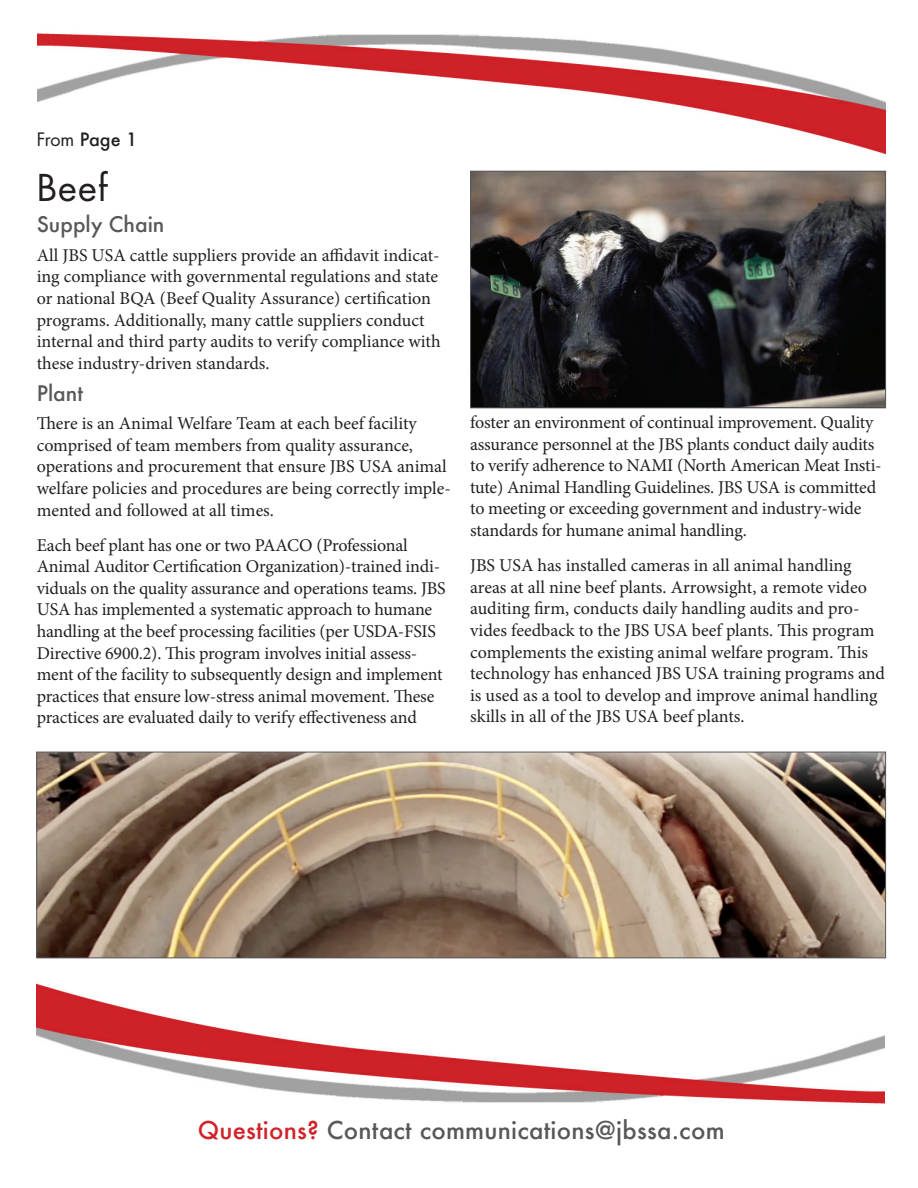
<style>
.page{position:relative;width:918px;height:1188px;background:#fff}
.page>*{position:absolute;margin:0;border:0;box-sizing:border-box;transform-origin:0 0}
.t1{font:36px "Futura LT Pro";color:#231f20}
.t2{font:500 24px "Futura";letter-spacing:.01em;color:#57585a}
.t3{font:500 21px "Futura";color:#57585a}
.t4{font:18px/21.6px "Minion Pro";letter-spacing:-.01em;color:#231f20}
.t5{font:500 18px "Futura";color:#231f20}
.s1{font-family:"Futura LT Pro";font-weight:400}
.s2{color:#d1232a}
</style>
<div class="page">
<img style="left:37px;top:983px;width:848px;height:121px">
<img style="left:37px;top:33px;width:849px;height:122px">
<img style="left:38px;top:754px;width:846px;height:202px">
<div style="left:36px;top:752px;width:850px;height:206px;border:1px solid #57585a"></div>
<img style="left:472px;top:173px;width:412px;height:233px">
<div style="left:470px;top:171px;width:416px;height:237px;border:1px solid #57585a"></div>
<p class="t5" style="left:37px;top:127px;width:102px"><span class="s1">From</span> Page 1</p>
<p class="t1" style="left:37px;top:163px;width:72px">Beef</p>
<p class="t3" style="left:37px;top:210px;width:129px">Supply Chain</p>
<p class="t4" style="left:37px;top:244px;width:406px">All JBS USA cattle suppliers provide an affidavit indicat&shy;ing compliance with governmental regulations and state or national BQA (Beef Quality Assurance) certification programs. Additionally, many cattle suppliers conduct internal and third party audits to verify compliance with these industry-driven standards.</p>
<p class="t3" style="left:37px;top:379px;width:48px">Plant</p>
<p class="t4" style="left:37px;top:413px;width:416px">There is an Animal Welfare Team at each beef facility comprised of team members from quality assurance, operations and procurement that ensure JBS USA animal welfare policies and procedures are being correctly imple&shy;mented and followed at all times.</p>
<p class="t4" style="left:37px;top:534px;width:411px">Each beef plant has one or two PAACO (Professional Animal Auditor Certification Organization)-trained indi&shy;viduals on the quality assurance and operations teams. JBS USA has implemented a systematic approach to humane handling at the beef processing facilities (per USDA-FSIS Directive 6900.2). This program involves initial assess&shy;ment of the facility to subsequently design and implement practices that ensure low-stress animal movement. These practices are evaluated daily to verify effectiveness and</p>
<p class="t4" style="left:470px;top:412px;width:413px">foster an environment of continual improvement. Quality assurance personnel at the JBS plants conduct daily audits to verify adherence to NAMI (North American Meat Insti&shy;tute) Animal Handling Guidelines. JBS USA is committed to meeting or exceeding government and industry-wide standards for humane animal handling.</p>
<p class="t4" style="left:470px;top:555px;width:416px">JBS USA has installed cameras in all animal handling areas at all nine beef plants. Arrowsight, a remote video auditing firm, conducts daily handling audits and pro&shy;vides feedback to the JBS USA beef plants. This program complements the existing animal welfare program. This technology has enhanced JBS USA training programs and is used as a tool to develop and improve animal handling skills in all of the JBS USA beef plants.</p>
<p class="t2" style="left:198px;top:1113px;width:528px"><span class="s2">Questions?</span> Contact communications@jbssa.com</p>
</div>
